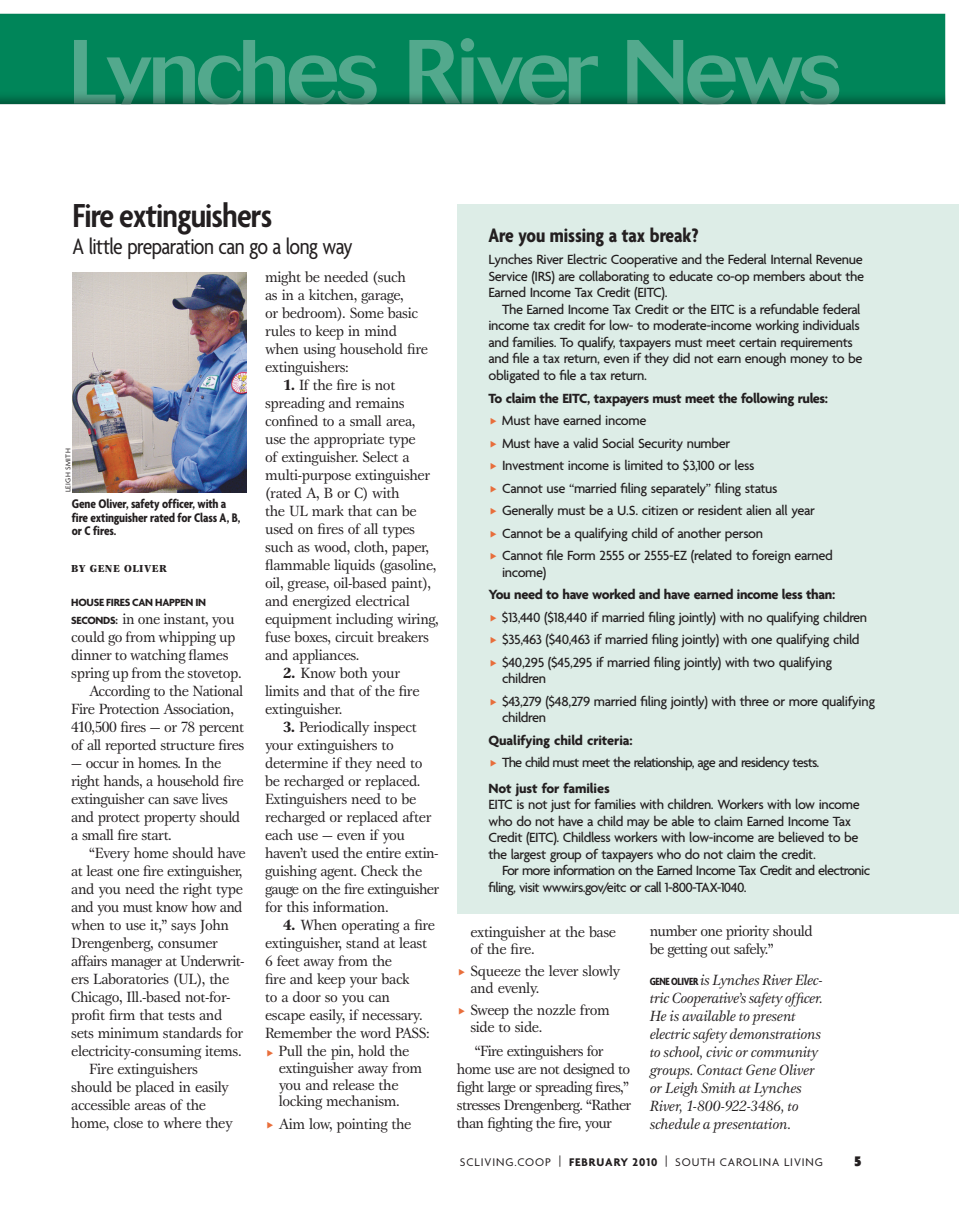
<style>
.page{position:relative;width:959px;height:1229px;background:#fff}
.page>*{position:absolute;margin:0;border:0;box-sizing:border-box;transform-origin:0 0}
.t1{font:500 90px "Cosmos";letter-spacing:-.04em;color:#53a98d}
.t2{font:600 condensed 36px "Agenda";letter-spacing:-.025em;color:#231f20}
.t3{font:condensed 24px "Agenda";letter-spacing:-.03em;color:#231f20}
.t4{font:700 condensed 21px "Agenda";letter-spacing:-.005em;color:#231f20}
.t5{font:15.3px/18px "Gamma ITC Std";letter-spacing:-.025em;color:#231f20}
.t6{font:italic 15.3px/18px "Gamma ITC Std";letter-spacing:-.015em;color:#231f20}
.t7{font:15.3px/18px "Gamma ITC Std";letter-spacing:-.045em;color:#231f20}
.t8{font:900 15px "Agenda";color:#231f20}
.t9{font:500 14.4px/16.5px "Agenda";letter-spacing:-.03em;color:#231f20}
.t10{font:500 14.4px/16.5px "Agenda";letter-spacing:-.05em;color:#231f20}
.t11{font:700 14.4px "Agenda";letter-spacing:-.025em;color:#231f20}
.t12{font:500 14.4px "Agenda";letter-spacing:-.055em;color:#231f20}
.t13{font:700 14.4px "Agenda";letter-spacing:-.005em;color:#231f20}
.t14{font:700 condensed 13.5px/13.5px "Agenda";letter-spacing:-.01em;color:#231f20}
.t15{font:12px "Agenda";letter-spacing:.075em;color:#231f20}
.t16{font:700 11.25px "Agenda";letter-spacing:-.025em;color:#231f20}
.t17{font:900 10.5px "Gamma ITC Std";letter-spacing:.05em;color:#231f20}
.t18{font:7.5px "Agenda";color:#231f20}
.s1{font-family:"Agenda";font-weight:700;font-size:11.25px}
.s2{font-weight:700}
.s3{font-family:"Agenda";font-weight:700;font-style:normal;font-stretch:condensed;font-size:11.25px}
</style>
<div class="page">
<div style="left:457px;top:204px;width:501px;height:709px;background:#ddede7"></div>
<div style="left:0;top:13px;width:946px;height:93px;background:#231f20;opacity:.45"></div>
<img style="left:72px;top:273px;width:175px;height:219px">
<h1 class="t1" style="left:68px;top:20px;width:775px">Lynches River News</h1>
<h2 class="t2" style="left:73px;top:194px;width:201px">Fire extinguishers</h2>
<h3 class="t3" style="left:73px;top:233px;width:282px">A little preparation can go a long way</h3>
<p class="t18" style="left:64px;top:492px;width:44px;rotate:-90deg">LEIGHSMITH</p>
<p class="t14" style="left:72px;top:497px;width:170px">Gene Oliver, safety officer, with a fire extinguisher rated for Class A, B, or C fires.</p>
<p class="t17" style="left:71px;top:562px;width:97px">BY GENE OLIVER</p>
<p class="t16" style="left:71px;top:596px;width:136px">HOUSE FIRES CAN HAPPEN IN</p>
<p class="t5" style="left:71px;top:610px;width:165px"><span class="s1">SECONDS:</span> in one instant, you</p>
<p class="t5" style="left:71px;top:628px;width:166px">could go from whipping up</p>
<p class="t5" style="left:71px;top:646px;width:159px">dinner to watching flames</p>
<p class="t5" style="left:71px;top:664px;width:172px">spring up from the stovetop.</p>
<p class="t5" style="left:89px;top:682px;width:156px">According to the National</p>
<p class="t5" style="left:71px;top:700px;width:164px">Fire Protection Association,</p>
<p class="t5" style="left:71px;top:718px;width:174px">410,500 fires — or 78 percent</p>
<p class="t5" style="left:71px;top:736px;width:174px">of all reported structure fires</p>
<p class="t5" style="left:71px;top:754px;width:174px">— occur in homes. In the right hands, a household fire extinguisher can save lives and protect property should a small fire start.</p>
<p class="t5" style="left:89px;top:844px;width:158px">“Every home should have</p>
<p class="t5" style="left:71px;top:862px;width:173px">at least one fire extinguisher,</p>
<p class="t5" style="left:71px;top:880px;width:173px">and you need the right type</p>
<p class="t7" style="left:71px;top:898px;width:173px">and you must know how and</p>
<p class="t5" style="left:71px;top:916px;width:159px">when to use it,” says John</p>
<p class="t5" style="left:71px;top:934px;width:148px">Drengenberg, consumer</p>
<p class="t7" style="left:71px;top:952px;width:175px">affairs manager at Underwrit-</p>
<p class="t5" style="left:71px;top:970px;width:160px">ers Laboratories (UL), the</p>
<p class="t5" style="left:71px;top:988px;width:161px">Chicago, Ill.-based not-for-</p>
<p class="t5" style="left:71px;top:1006px;width:153px">profit firm that tests and</p>
<p class="t5" style="left:71px;top:1024px;width:174px">sets minimum standards for</p>
<p class="t5" style="left:71px;top:1042px;width:172px">electricity-consuming items.</p>
<p class="t5" style="left:89px;top:1060px;width:110px">Fire extinguishers</p>
<p class="t5" style="left:71px;top:1078px;width:159px">should be placed in easily</p>
<p class="t5" style="left:71px;top:1096px;width:136px">accessible areas of the</p>
<p class="t5" style="left:71px;top:1114px;width:163px">home, close to where they</p>
<p class="t5" style="left:265px;top:268px;width:164px">might be needed (such<br>as in a kitchen, garage,<br>or bedroom). Some basic rules to keep in mind when using household fire extinguishers:</p>
<p class="t5" style="left:265px;top:376px;width:175px;text-indent:18px"><span class="s2">1.</span> If the fire is not spreading and remains confined to a small area, use the appropriate type<br>of extinguisher. Select a multi-purpose extinguisher (rated A, B or C) with<br>the UL mark that can be used on fires of all types such as wood, cloth, paper, flammable liquids (gasoline, oil, grease, oil-based paint), and energized electrical equipment including wiring, fuse boxes, circuit breakers and appliances.</p>
<p class="t5" style="left:265px;top:664px;width:156px;text-indent:18px"><span class="s2">2.</span> Know both your limits and that of the fire extinguisher.</p>
<p class="t5" style="left:265px;top:718px;width:175px;text-indent:18px"><span class="s2">3.</span> Periodically inspect your extinguishers to determine if they need to be recharged or replaced.<br>Extinguishers need to be recharged or replaced after each use — even if you haven’t used the entire extin&shy;guishing agent. Check the gauge on the fire extinguisher for this information.</p>
<p class="t5" style="left:283px;top:916px;width:153px"><span class="s2">4.</span> When operating a fire</p>
<p class="t5" style="left:265px;top:934px;width:163px">extinguisher, stand at least</p>
<p class="t5" style="left:265px;top:952px;width:128px">6 feet away from the</p>
<p class="t5" style="left:265px;top:970px;width:146px">fire and keep your back</p>
<p class="t5" style="left:265px;top:988px;width:126px">to a door so you can</p>
<p class="t5" style="left:265px;top:1006px;width:159px">escape easily, if necessary.</p>
<p class="t5" style="left:265px;top:1024px;width:166px">Remember the word PASS:</p>
<p class="t5" style="left:278px;top:1042px;width:132px">Pull the pin, hold the</p>
<p class="t5" style="left:279px;top:1058px;width:145px">extinguisher away from</p>
<p class="t5" style="left:279px;top:1075px;width:121px">you and release the</p>
<p class="t5" style="left:279px;top:1091px;width:123px">locking mechanism.</p>
<p class="t5" style="left:279px;top:1114px;width:134px">Aim low, pointing the</p>
<h3 class="t4" style="left:488px;top:223px;width:212px">Are you missing a tax break?</h3>
<p class="t9" style="left:488px;top:251px;width:377px;text-align:justify">Lynches River Electric Cooperative and the Federal Internal Revenue Service (IRS) are collaborating to educate co-op members about the Earned Income Tax Credit (EITC).</p>
<p class="t9" style="left:488px;top:301px;width:375px;text-indent:13px">The Earned Income Tax Credit or the EITC is a refundable federal income tax credit for low- to moderate-income working individuals and families. To qualify, taxpayers must meet certain requirements and file a tax return, even if they did not earn enough money to be obligated to file a tax return.</p>
<p class="t11" style="left:488px;top:389px;width:341px">To claim the EITC, taxpayers must meet the following rules:</p>
<p class="t9" style="left:502px;top:409px;width:332px;line-height:22.5px">Must have earned income<br>Must have a valid Social Security number<br>Investment income is limited to $3,100 or less<br>Cannot use “married filing separately” filing status Generally must be a U.S. citizen or resident alien all year Cannot be a qualifying child of another person<br>Cannot file Form 2555 or 2555-EZ (related to foreign earned</p>
<p class="t9" style="left:502px;top:563px;width:46px">income)</p>
<p class="t11" style="left:488px;top:585px;width:348px">You need to have worked and have earned income less than:</p>
<p class="t9" style="left:502px;top:605px;width:367px;line-height:22.5px">$13,440 ($18,440 if married filing jointly) with no qualifying children $35,463 ($40,463 if married filing jointly) with one qualifying child $40,295 ($45,295 if married filing jointly) with two qualifying</p>
<p class="t9" style="left:502px;top:667px;width:374px;line-height:22.5px">children<br>$43,279 ($48,279 married filing jointly) with three or more qualifying</p>
<p class="t9" style="left:502px;top:709px;width:46px">children</p>
<p class="t13" style="left:488px;top:731px;width:146px">Qualifying child criteria:</p>
<p class="t12" style="left:502px;top:753px;width:319px">The child must meet the relationship, age and residency tests.</p>
<p class="t13" style="left:488px;top:779px;width:123px">Not just for families</p>
<p class="t9" style="left:488px;top:796px;width:373px">EITC is not just for families with children. Workers with low income who do not have a child may be able to claim Earned Income Tax Credit (EITC). Childless workers with low-income are believed to be the largest group of taxpayers who do not claim the credit.</p>
<p class="t10" style="left:488px;top:862px;width:383px;text-indent:13px">For more information on the Earned Income Tax Credit and electronic filing, visit www.irs.gov/eitc or call 1-800-TAX-1040.</p>
<p class="t5" style="left:470px;top:923px;width:147px;line-height:16.5px">extinguisher at the base of the fire.</p>
<p class="t5" style="left:470px;top:962px;width:151px;line-height:16.5px">Squeeze the lever slowly and evenly.</p>
<p class="t5" style="left:470px;top:1001px;width:141px;line-height:16.5px">Sweep the nozzle from side to side.</p>
<p class="t7" style="left:457px;top:1041px;width:176px;text-indent:18px">“Fire extinguishers for home use are not designed to fight large or spreading fires,” stresses Drengenberg. “Rather than fighting the fire, your</p>
<p class="t7" style="left:649px;top:921px;width:164px">number one priority should be getting out safely.”</p>
<p class="t6" style="left:649px;top:971px;width:175px"><span class="s3">Gene Oliver</span> is Lynches River Elec&shy;tric Cooperative’s safety officer.<br>He is available to present electric safety demonstrations to school, civic or community groups. Contact Gene Oliver or Leigh Smith at Lynches<br>River, 1-800-922-3486, to schedule a presentation.</p>
<p class="t15" style="left:460px;top:1154px;width:8px">SCLIVING</p>
<p class="t15" style="left:514px;top:1154px;width:13px">.COO</p>
<p class="t15" style="left:545px;top:1154px;width:279px">P | <span class="s2">February 2010</span> | SOUTH CAROLINA LIVING</p>
<p class="t8" style="left:854px;top:1151px;width:9px">5</p>
</div>
